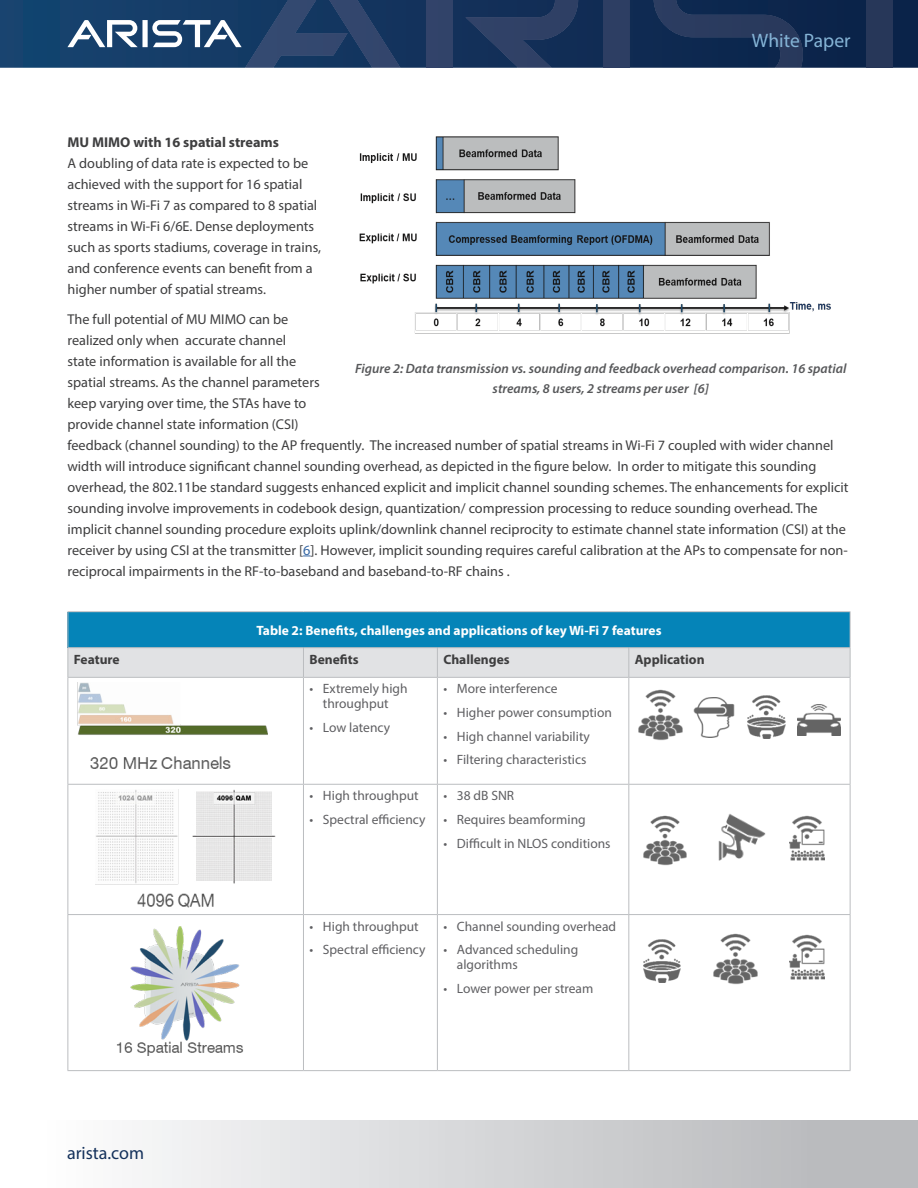
<style>
.page{position:relative;width:918px;height:1188px;background:#fff}
.page>*{position:absolute;margin:0;border:0;box-sizing:border-box;transform-origin:0 0}
.t1{font:19.5px "Myriad Pro";color:#85b4d6}
.t2{font:18px "Myriad Pro";color:#14315b}
.t3{font:14.25px/21px "Myriad Pro";color:#3e3e3f}
.t4{font:13.5px/15px "Myriad Pro";color:#5f5f62;text-align:center}
.Paragraph_Style_2{font:italic 600 13.5px/19.5px "Myriad Pro";color:#57585a;text-align:center}
.Table_head{font:700 13.5px "Myriad Pro";color:#fff}
.Table_head-2{font:700 13.5px "Myriad Pro";color:#3e3e3f}
.s1{font-weight:700}
.s2{color:#3667a4}
</style>
<div class="page">
<svg style="left:0;top:0;width:918px;height:68px;background:#103059"></svg>
<div style="left:426px;top:0;width:26px;height:68px;background:#314369"></div>
<svg style="left:465px;top:0;width:113px;height:68px;background:#20375e"></svg>
<svg style="left:67px;top:0;width:333px;height:68px;background:#2f4e75"></svg>
<div style="left:604px;top:0;width:26px;height:68px;background:#2d3e63"></div>
<svg style="left:654px;top:0;width:149px;height:68px;background:#182f55"></svg>
<div style="left:867px;top:0;width:26px;height:68px;background:#273759"></div>
<div style="left:0;top:1120px;width:918px;height:68px;background:linear-gradient(to right,#fff,#b3b4b7)"></div>
<img style="left:359px;top:136px;width:472px;height:198px">
<div style="left:68px;top:612px;width:782px;height:36px;background:#0584b8"></div>
<svg style="left:304px;top:678px;width:546px;height:106px"></svg>
<hr style="left:850px;top:612px;width:1px;height:35px;background:#bbbdc0">
<hr style="left:68px;top:677px;width:235px;height:1px;background:#bbbdc0">
<hr style="left:303px;top:677px;width:134px;height:1px;background:#bbbdc0">
<hr style="left:437px;top:677px;width:192px;height:1px;background:#bbbdc0">
<hr style="left:437px;top:678px;width:1px;height:106px;background:#bbbdc0">
<hr style="left:629px;top:677px;width:221px;height:1px;background:#bbbdc0">
<hr style="left:628px;top:678px;width:1px;height:106px;background:#bbbdc0">
<hr style="left:850px;top:678px;width:1px;height:106px;background:#bbbdc0">
<hr style="left:68px;top:784px;width:235px;height:1px;background:#bbbdc0">
<hr style="left:303px;top:784px;width:134px;height:1px;background:#bbbdc0">
<hr style="left:437px;top:784px;width:192px;height:1px;background:#bbbdc0">
<hr style="left:437px;top:785px;width:1px;height:129px;background:#bbbdc0">
<hr style="left:629px;top:784px;width:221px;height:1px;background:#bbbdc0">
<hr style="left:628px;top:785px;width:1px;height:129px;background:#bbbdc0">
<hr style="left:850px;top:785px;width:1px;height:129px;background:#bbbdc0">
<hr style="left:68px;top:914px;width:235px;height:1px;background:#bbbdc0">
<hr style="left:303px;top:914px;width:134px;height:1px;background:#bbbdc0">
<hr style="left:437px;top:914px;width:192px;height:1px;background:#bbbdc0">
<hr style="left:437px;top:915px;width:1px;height:155px;background:#bbbdc0">
<hr style="left:629px;top:914px;width:221px;height:1px;background:#bbbdc0">
<hr style="left:628px;top:915px;width:1px;height:155px;background:#bbbdc0">
<hr style="left:850px;top:915px;width:1px;height:155px;background:#bbbdc0">
<hr style="left:68px;top:611px;width:235px;height:1px;background:#bbbdc0">
<hr style="left:68px;top:612px;width:1px;height:35px;background:#bbbdc0">
<hr style="left:303px;top:611px;width:134px;height:1px;background:#bbbdc0">
<hr style="left:437px;top:611px;width:192px;height:1px;background:#bbbdc0">
<hr style="left:629px;top:611px;width:221px;height:1px;background:#bbbdc0">
<hr style="left:68px;top:647px;width:235px;height:1px;background:#bbbdc0">
<hr style="left:303px;top:647px;width:134px;height:1px;background:#bbbdc0">
<div style="left:68px;top:648px;width:783px;height:29px;background:#e1e2e4"></div>
<hr style="left:437px;top:647px;width:192px;height:1px;background:#bbbdc0">
<hr style="left:629px;top:647px;width:221px;height:1px;background:#bbbdc0">
<hr style="left:68px;top:678px;width:1px;height:106px;background:#bbbdc0">
<hr style="left:303px;top:678px;width:1px;height:106px;background:#bbbdc0">
<hr style="left:68px;top:785px;width:1px;height:129px;background:#bbbdc0">
<hr style="left:303px;top:785px;width:1px;height:129px;background:#bbbdc0">
<hr style="left:68px;top:915px;width:1px;height:155px;background:#bbbdc0">
<hr style="left:303px;top:915px;width:1px;height:155px;background:#bbbdc0">
<hr style="left:68px;top:1070px;width:235px;height:1px;background:#bbbdc0">
<hr style="left:303px;top:1070px;width:134px;height:1px;background:#bbbdc0">
<hr style="left:437px;top:1070px;width:192px;height:1px;background:#bbbdc0">
<hr style="left:629px;top:1070px;width:221px;height:1px;background:#bbbdc0">
<img style="left:96px;top:790px;width:180px;height:118px">
<img style="left:69px;top:683px;width:198px;height:101px">
<img style="left:798px;top:705px;width:42px;height:31px">
<img style="left:748px;top:696px;width:37px;height:43px">
<img style="left:643px;top:939px;width:37px;height:44px">
<img style="left:639px;top:686px;width:43px;height:58px">
<img style="left:643px;top:815px;width:44px;height:51px">
<img style="left:714px;top:933px;width:43px;height:52px">
<img style="left:694px;top:697px;width:40px;height:40px">
<img style="left:718px;top:814px;width:48px;height:47px">
<img style="left:789px;top:815px;width:36px;height:46px">
<img style="left:789px;top:934px;width:36px;height:46px">
<img style="left:117px;top:926px;width:127px;height:130px">
<p class="t3" style="left:68px;top:131px;width:255px"><span class="s1">MU MIMO with 16 spatial streams<br></span>A doubling of data rate is expected to be achieved with the support for 16 spatial streams in Wi-Fi 7 as compared to 8 spatial streams in Wi-Fi 6/6E. Dense deployments such as sports stadiums, coverage in trains, and conference events can benefit from a higher number of spatial streams.</p>
<p class="t3" style="left:68px;top:309px;width:254px">The full potential of MU MIMO can be realized only when accurate channel<br>state information is available for all the spatial streams. As the channel parameters keep varying over time, the STAs have to provide channel state information (CSI)</p>
<h1 class="t1" style="left:752px;top:29px;width:100px">White Paper</h1>
<p class="Paragraph_Style_2" style="left:355px;top:358px;width:493px">Figure 2: Data transmission vs. sounding and feedback overhead comparison. 16 spatial streams, 8 users, 2 streams per user [6]</p>
<p class="t3" style="left:68px;top:434px;width:783px">feedback (channel sounding) to the AP frequently. The increased number of spatial streams in Wi-Fi 7 coupled with wider channel width will introduce significant channel sounding overhead, as depicted in the figure below. In order to mitigate this sounding overhead, the 802.11be standard suggests enhanced explicit and implicit channel sounding schemes. The enhancements for explicit sounding involve improvements in codebook design, quantization/ compression processing to reduce sounding overhead. The implicit channel sounding procedure exploits uplink/downlink channel reciprocity to estimate channel state information (CSI) at the receiver by using CSI at the transmitter [<span class="s2">6</span>]. However, implicit sounding requires careful calibration at the APs to compensate for non&shy;reciprocal impairments in the RF-to-baseband and baseband-to-RF chains .</p>
<p class="Table_head" style="left:256px;top:621px;width:407px">Table 2: Benefits, challenges and applications of key Wi-Fi 7 features</p>
<p class="Table_head-2" style="left:74px;top:650px;width:47px">Feature</p>
<p class="Table_head-2" style="left:309px;top:650px;width:51px">Benefits</p>
<p class="Table_head-2" style="left:443px;top:650px;width:68px">Challenges</p>
<p class="Table_head-2" style="left:635px;top:650px;width:71px">Application</p>
<p class="t4" style="left:309px;top:681px;width:100px">• Extremely high throughput</p>
<p class="t4" style="left:309px;top:720px;width:82px">• Low latency</p>
<p class="t4" style="left:443px;top:681px;width:116px">• More interference</p>
<p class="t4" style="left:443px;top:705px;width:170px">• Higher power consumption</p>
<p class="t4" style="left:443px;top:729px;width:148px">• High channel variability</p>
<p class="t4" style="left:443px;top:752px;width:145px">• Filtering characteristics</p>
<p class="t2" style="left:67px;top:1142px;width:79px">arista.com</p>
<p class="t4" style="left:309px;top:788px;width:111px">• High throughput</p>
<p class="t4" style="left:309px;top:812px;width:118px">• Spectral efficiency</p>
<p class="t4" style="left:443px;top:788px;width:72px">• 38 dB SNR</p>
<p class="t4" style="left:443px;top:812px;width:144px">• Requires beamforming</p>
<p class="t4" style="left:443px;top:835px;width:169px">• Difficult in NLOS conditions</p>
<p class="t4" style="left:309px;top:918px;width:111px">• High throughput</p>
<p class="t4" style="left:309px;top:942px;width:118px">• Spectral efficiency</p>
<p class="t4" style="left:443px;top:918px;width:174px">• Channel sounding overhead</p>
<p class="t4" style="left:457px;top:942px;width:123px;text-align:left;text-indent:-14px">• Advanced scheduling algorithms</p>
<p class="t4" style="left:443px;top:981px;width:152px">• Lower power per stream</p>
</div>
